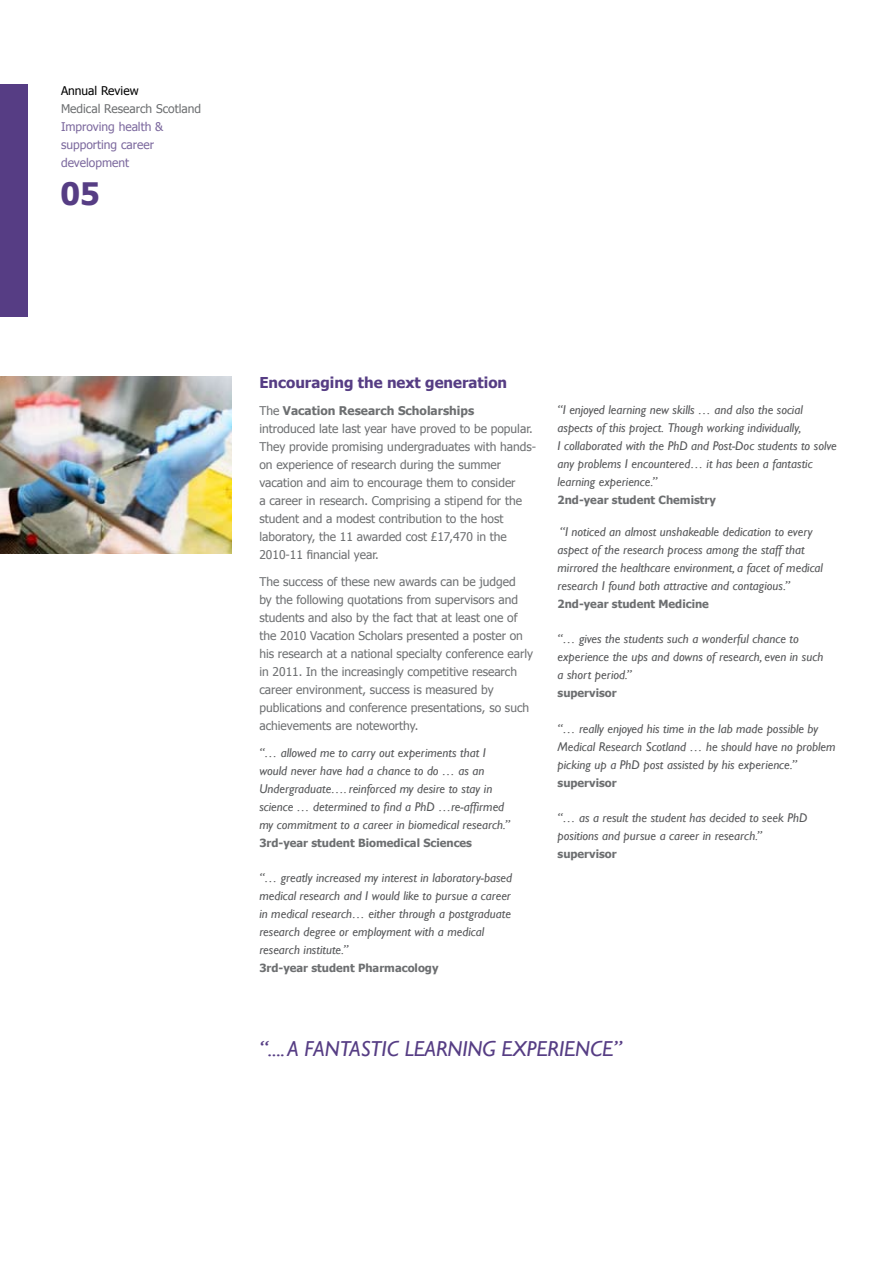
<style>
.page{position:relative;width:893px;height:1263px;background:#fff}
.page>*{position:absolute;margin:0;border:0;box-sizing:border-box;transform-origin:0 0}
.t1{font:700 30.9px "Tahoma";color:#563d84}
.t2{font:italic 21.6px "Gill Sans";color:#563d84}
.t3{font:700 15px "Tahoma";color:#563d84}
.t4{font:italic 12.75px/18px "Gill Sans";color:#58595b}
.t5{font:12px/18px "Tahoma";color:#6d6f71}
.t6{font:12px/18px "Tahoma";color:#7c699e}
.t7{font:12px "Tahoma";color:#000}
.t8{font:700 11.25px "Tahoma";color:#6d6f71}
.s1{font-weight:700}
</style>
<div class="page">
<div style="left:0;top:85px;width:28px;height:232px;background:#563d84"></div>
<img style="left:0;top:376px;width:232px;height:177px">
<p class="t7" style="left:61px;top:82px;width:79px">Annual Review</p>
<p class="t5" style="left:61px;top:99px;width:142px">Medical Research Scotland</p>
<p class="t6" style="left:61px;top:117px;width:104px">Improving health &amp; supporting career development</p>
<h1 class="t1" style="left:60px;top:172px;width:41px">05</h1>
<p class="t3" style="left:259px;top:372px;width:249px">Encouraging the next generation</p>
<p class="t5" style="left:259px;top:401px;width:278px">The <span class="s1">Vacation Research Scholarships<br></span>introduced late last year have proved to be popular.<br>They provide promising undergraduates with hands&shy;on experience of research during the summer vacation and aim to encourage them to consider<br>a career in research. Comprising a stipend for the student and a modest contribution to the host laboratory, the 11 awarded cost £17,470 in the 2010-11 financial year.</p>
<p class="t5" style="left:259px;top:572px;width:275px">The success of these new awards can be judged<br>by the following quotations from supervisors and students and also by the fact that at least one of the 2010 Vacation Scholars presented a poster on his research at a national specialty conference early in 2011. In the increasingly competitive research career environment, success is measured by publications and conference presentations, so such achievements are noteworthy.</p>
<p class="t4" style="left:259px;top:743px;width:252px">“… allowed me to carry out experiments that I would never have had a chance to do … as an Undergraduate…. reinforced my desire to stay in science … determined to find a PhD …re-affirmed my commitment to a career in biomedical research.”</p>
<p class="t8" style="left:259px;top:835px;width:214px">3rd-year student Biomedical Sciences</p>
<p class="t4" style="left:259px;top:869px;width:254px">“… greatly increased my interest in laboratory-based medical research and I would like to pursue a career in medical research… either through a postgraduate research degree or employment with a medical research institute.”</p>
<p class="t8" style="left:259px;top:960px;width:181px">3rd-year student Pharmacology</p>
<p class="t4" style="left:558px;top:401px;width:281px">“I enjoyed learning new skills … and also the social aspects of this project. Though working individually,<br>I collaborated with the PhD and Post-Doc students to solve any problems I encountered… it has been a fantastic learning experience.”</p>
<p class="t8" style="left:558px;top:492px;width:160px">2nd-year student Chemistry</p>
<p class="t4" style="left:558px;top:522px;width:267px">“I noticed an almost unshakeable dedication to every aspect of the research process among the staff that mirrored the healthcare environment, a facet of medical research I found both attractive and contagious.”</p>
<p class="t8" style="left:558px;top:596px;width:153px">2nd-year student Medicine</p>
<p class="t4" style="left:558px;top:630px;width:267px">“… gives the students such a wonderful chance to experience the ups and downs of research, even in such a short period.”</p>
<p class="t8" style="left:558px;top:685px;width:61px">supervisor</p>
<p class="t4" style="left:558px;top:719px;width:279px">“… really enjoyed his time in the lab made possible by<br>Medical Research Scotland … he should have no problem picking up a PhD post assisted by his experience.”</p>
<p class="t8" style="left:558px;top:775px;width:61px">supervisor</p>
<p class="t4" style="left:558px;top:809px;width:251px">“… as a result the student has decided to seek PhD positions and pursue a career in research.”</p>
<p class="t8" style="left:558px;top:846px;width:61px">supervisor</p>
<h2 class="t2" style="left:259px;top:1036px;width:364px">“.... A FANTASTIC LEARNING EXPERIENCE”</h2>
</div>
